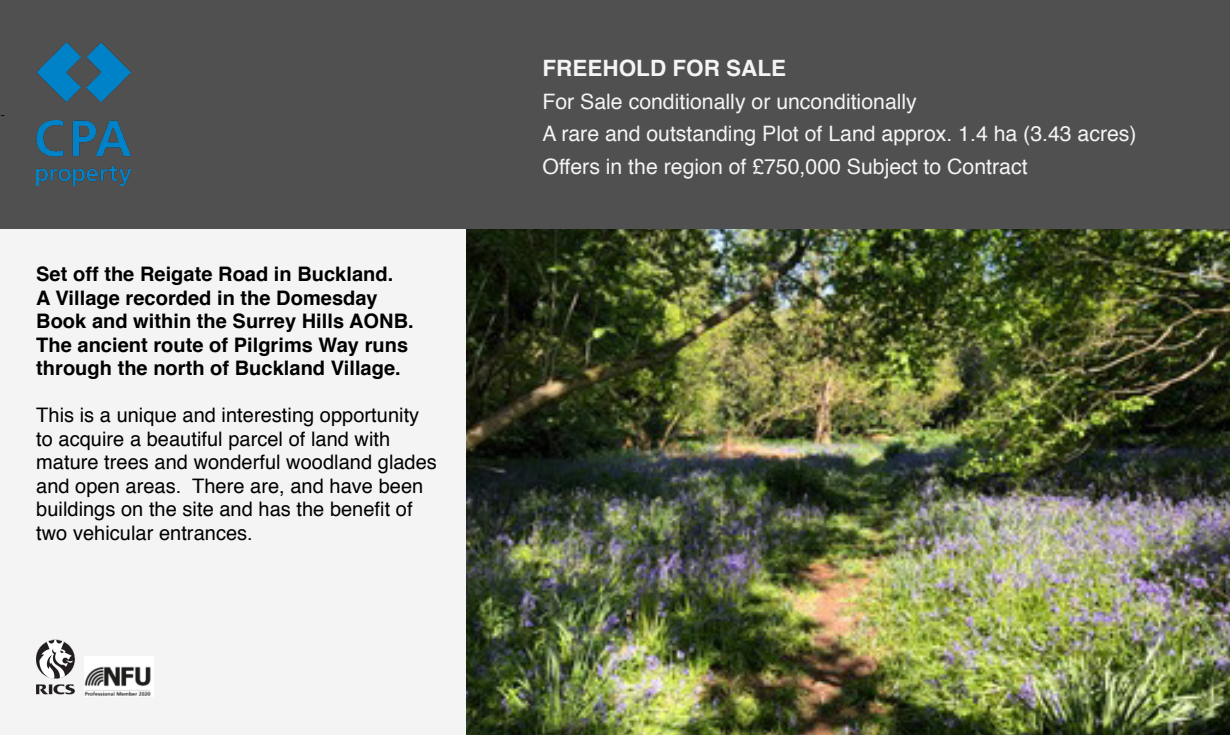
<style>
.page{position:relative;width:1230px;height:735px;background:#f4f4f4}
.page>*{position:absolute;margin:0;border:0;box-sizing:border-box;transform-origin:0 0}
.t1{font:700 22.5px "Helvetica";color:#f4f4f4}
.t2{font:21.25px "Helvetica";color:#f4f4f4}
.t3{font:20px/23.5px "Helvetica";color:#000}
.t4{font:700 20px/23.5px "Helvetica";color:#000}
.t5{font:15px "Minion Pro";color:#000}
</style>
<div class="page">
<img style="left:466px;top:229px;width:764px;height:506px">
<div style="left:0;top:0;width:1230px;height:229px;background:#505050"></div>
<img style="left:36px;top:42px;width:95px;height:143px">
<img style="left:36px;top:639px;width:39px;height:56px">
<img style="left:85px;top:657px;width:68px;height:39px">
<p class="t5" style="left:0;top:104px;width:7px">-</p>
<p class="t4" style="left:36px;top:263px;width:379px">Set off the Reigate Road in Buckland.<br>A Village recorded in the Domesday Book and within the Surrey Hills AONB.<br>The ancient route of Pilgrims Way runs through the north of Buckland Village.</p>
<p class="t3" style="left:36px;top:404px;width:402px">This is a unique and interesting opportunity to acquire a beautiful parcel of land with mature trees and wonderful woodland glades and open areas. There are, and have been buildings on the site and has the benefit of two vehicular entrances.</p>
<p class="t1" style="left:542px;top:50px;width:245px">FREEHOLD FOR SALE</p>
<p class="t2" style="left:542px;top:85px;width:376px">For Sale conditionally or unconditionally</p>
<p class="t2" style="left:542px;top:117px;width:596px">A rare and outstanding Plot of Land approx. 1.4 ha (3.43 acres)</p>
<p class="t2" style="left:542px;top:150px;width:487px">Offers in the region of £750,000 Subject to Contract</p>
</div>
